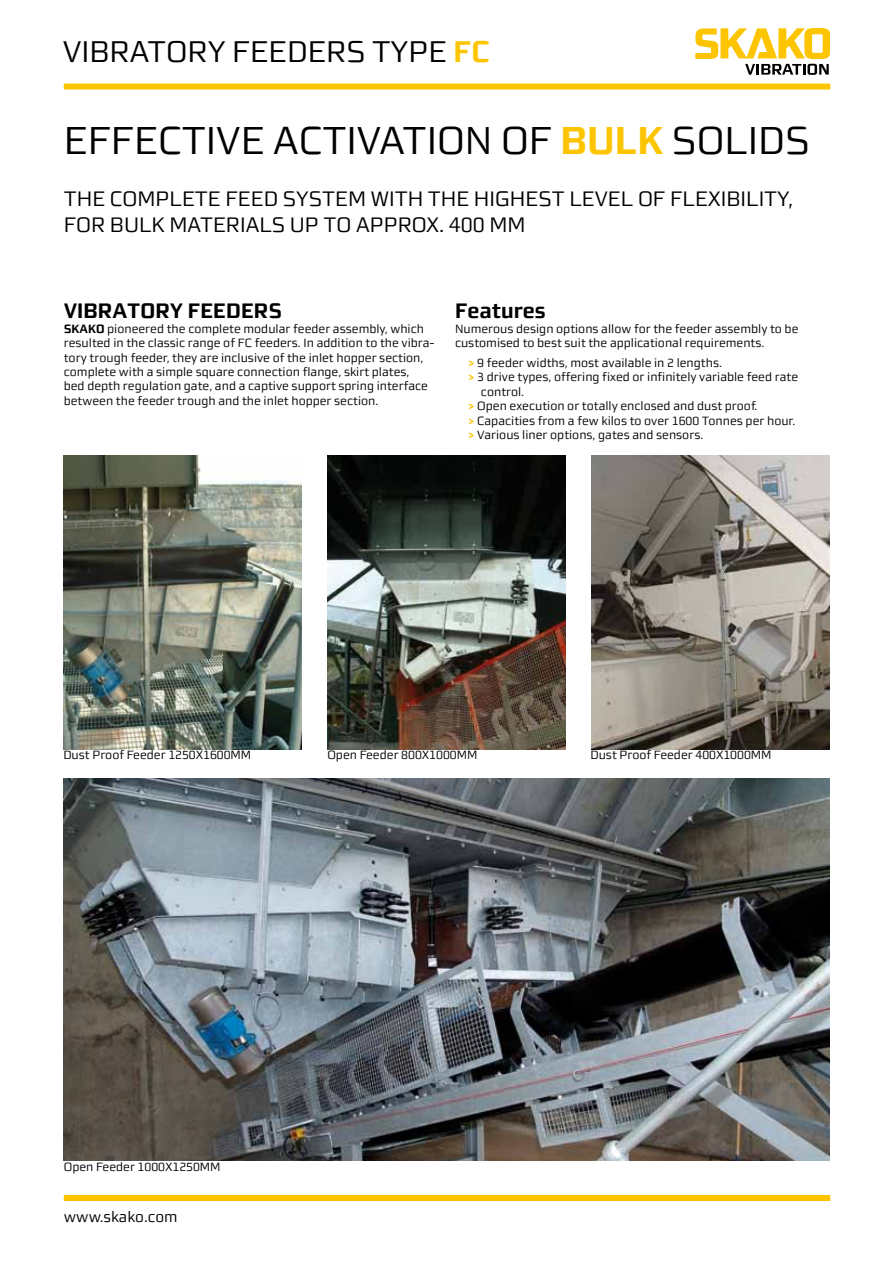
<style>
.page{position:relative;width:893px;height:1263px;background:#fff}
.page>*{position:absolute;margin:0;border:0;box-sizing:border-box;transform-origin:0 0}
.t1{font:39px "Morgan Sn Lining";color:#000}
.t2{font:30px "Morgan Sn Lining";color:#000}
.t3{font:21px/25.2px "Morgan Sn Lining";color:#000}
.t4{font:700 21px "Morgan Sn Lining";color:#000}
.t5{font:15px "Morgan Sn Lining";color:#000}
.t6{font:12px/14.4px "Morgan Sn Lining";color:#000}
.s1{font-weight:700;color:#fdc400}
.s2{font-weight:700}
</style>
<div class="page">
<div style="left:64px;top:1195px;width:766px;height:6px;background:#fdc400"></div>
<div style="left:64px;top:84px;width:766px;height:6px;background:#fdc400"></div>
<svg style="left:695px;top:28px;width:134px;height:47px"></svg>
<img style="left:64px;top:778px;width:765px;height:382px">
<img style="left:64px;top:456px;width:238px;height:293px">
<img style="left:327px;top:456px;width:239px;height:293px">
<img style="left:591px;top:456px;width:238px;height:293px">
<h2 class="t2" style="left:63px;top:34px;width:428px">VIBRATORY FEEDERS TYPE <span class="s1">FC</span></h2>
<h1 class="t1" style="left:64px;top:118px;width:748px">EFFECTIVE ACTIVATION OF <span class="s1">BULK</span> SOLIDS</h1>
<h3 class="t3" style="left:64px;top:186px;width:731px">THE COMPLETE FEED SYSTEM WITH THE HIGHEST LEVEL OF FLEXIBILITY,<br>FOR BULK MATERIALS UP TO APPROX. 400 MM</h3>
<h3 class="t4" style="left:64px;top:299px;width:220px">VIBRATORY FEEDERS</h3>
<p class="t6" style="left:64px;top:321px;width:372px"><span class="s2">SKAKO</span> pioneered the complete modular feeder assembly, which resulted in the classic range of FC feeders. In addition to the vibra&shy;tory trough feeder, they are inclusive of the inlet hopper section, complete with a simple square connection flange, skirt plates,<br>bed depth regulation gate, and a captive support spring interface between the feeder trough and the inlet hopper section.</p>
<h3 class="t4" style="left:455px;top:299px;width:92px">Features</h3>
<p class="t6" style="left:455px;top:321px;width:345px">Numerous design options allow for the feeder assembly to be customised to best suit the applicational requirements.</p>
<p class="t6" style="left:468px;top:355px;width:256px"><span class="s1">&gt;</span> 9 feeder widths, most available in 2 lengths.</p>
<p class="t6" style="left:468px;top:370px;width:332px"><span class="s1">&gt;</span> 3 drive types, offering fixed or infinitely variable feed rate</p>
<p class="t6" style="left:481px;top:384px;width:45px">control.</p>
<p class="t6" style="left:468px;top:399px;width:291px"><span class="s1">&gt;</span> Open execution or totally enclosed and dust proof.</p>
<p class="t6" style="left:468px;top:413px;width:329px"><span class="s1">&gt;</span> Capacities from a few kilos to over 1600 Tonnes per hour.</p>
<p class="t6" style="left:468px;top:427px;width:237px"><span class="s1">&gt;</span> Various liner options, gates and sensors.</p>
<p class="t6" style="left:63px;top:748px;width:189px">Dust Proof Feeder 1250X1600MM</p>
<p class="t6" style="left:327px;top:748px;width:151px">Open Feeder 800X1000MM</p>
<p class="t6" style="left:590px;top:748px;width:183px">Dust Proof Feeder 400X1000MM</p>
<p class="t6" style="left:64px;top:1160px;width:158px">Open Feeder 1000X1250MM</p>
<p class="t5" style="left:64px;top:1208px;width:115px">www.skako.com</p>
</div>
